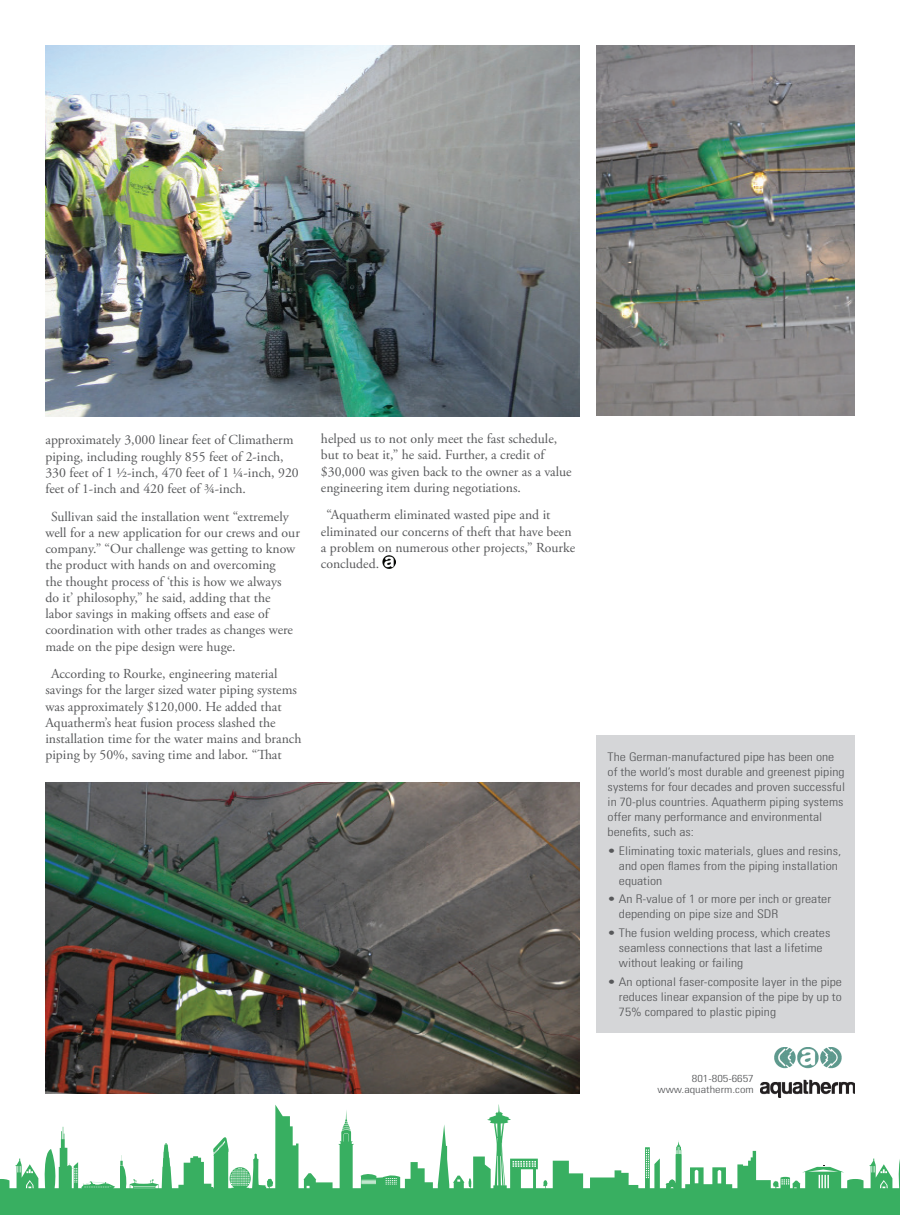
<style>
.page{position:relative;width:900px;height:1215px;background:#fff}
.page>*{position:absolute;margin:0;border:0;box-sizing:border-box;transform-origin:0 0}
.t1{font:13.75px/16.2px "Adobe Garamond Pro";color:#57585a}
.t2{font:300 condensed 11.88px/15px "Univers LT Std";color:#57585a;scale:1.16 1}
.t3{font:300 condensed 10.12px/11.2px "Univers LT Std";color:#57585a;text-align:right;scale:1.22 1}
</style>
<div class="page">
<div style="left:0;top:1198px;width:900px;height:17px;background:#38af61"></div>
<svg style="left:68px;top:1104px;width:832px;height:94px"></svg>
<svg style="left:342px;top:1109px;width:8px;height:22px"></svg>
<svg style="left:0;top:1126px;width:68px;height:72px"></svg>
<svg style="left:383px;top:555px;width:13px;height:13px"></svg>
<img style="left:45px;top:782px;width:535px;height:311px">
<img style="left:597px;top:46px;width:258px;height:370px">
<img style="left:46px;top:45px;width:534px;height:371px">
<div style="left:596px;top:735px;width:259px;height:298px;background:#d5d6d8"></div>
<img style="left:760px;top:1047px;width:95px;height:50px">
<p class="t1" style="left:45px;top:432px;width:255px">approximately 3,000 linear feet of Climatherm piping, including roughly 855 feet of 2-inch, 330 feet of 1 ½-inch, 470 feet of 1 ¼-inch, 920 feet of 1-inch and 420 feet of ¾-inch.</p>
<p class="t1" style="left:45px;top:509px;width:256px;text-indent:6px">Sullivan said the installation went “extremely well for a new application for our crews and our company.” “Our challenge was getting to know the product with hands on and overcoming<br>the thought process of ‘this is how we always<br>do it’ philosophy,” he said, adding that the labor savings in making offsets and ease of coordination with other trades as changes were made on the pipe design were huge.</p>
<p class="t1" style="left:45px;top:666px;width:258px;text-indent:6px">According to Rourke, engineering material savings for the larger sized water piping systems was approximately $120,000. He added that Aquatherm’s heat fusion process slashed the installation time for the water mains and branch piping by 50%, saving time and labor. “That</p>
<p class="t1" style="left:321px;top:431px;width:252px">helped us to not only meet the fast schedule, but to beat it,” he said. Further, a credit of $30,000 was given back to the owner as a value engineering item during negotiations.</p>
<p class="t1" style="left:321px;top:507px;width:256px;text-indent:6px">“Aquatherm eliminated wasted pipe and it eliminated our concerns of theft that have been a problem on numerous other projects,” Rourke concluded.</p>
<p class="t2" style="left:608px;top:749px;width:206px">The German-manufactured pipe has been one of the world’s most durable and greenest piping systems for four decades and proven successful in 70-plus countries. Aquatherm piping systems offer many performance and environmental benefits, such as:</p>
<p class="t2" style="left:619px;top:843px;width:193px;text-indent:-11px">• Eliminating toxic materials, glues and resins, and open flames from the piping installation equation</p>
<p class="t2" style="left:619px;top:892px;width:184px;text-indent:-11px">• An R-value of 1 or more per inch or greater depending on pipe size and SDR</p>
<p class="t2" style="left:619px;top:926px;width:184px;text-indent:-11px">• The fusion welding process, which creates seamless connections that last a lifetime without leaking or failing</p>
<p class="t2" style="left:619px;top:974px;width:194px;text-align:justify;text-indent:-11px">• An optional faser-composite layer in the pipe reduces linear expansion of the pipe by up to 75% compared to plastic piping</p>
<p class="t3" style="left:657px;top:1073px;width:80px">801-805-6657 www.aquatherm.com</p>
</div>
